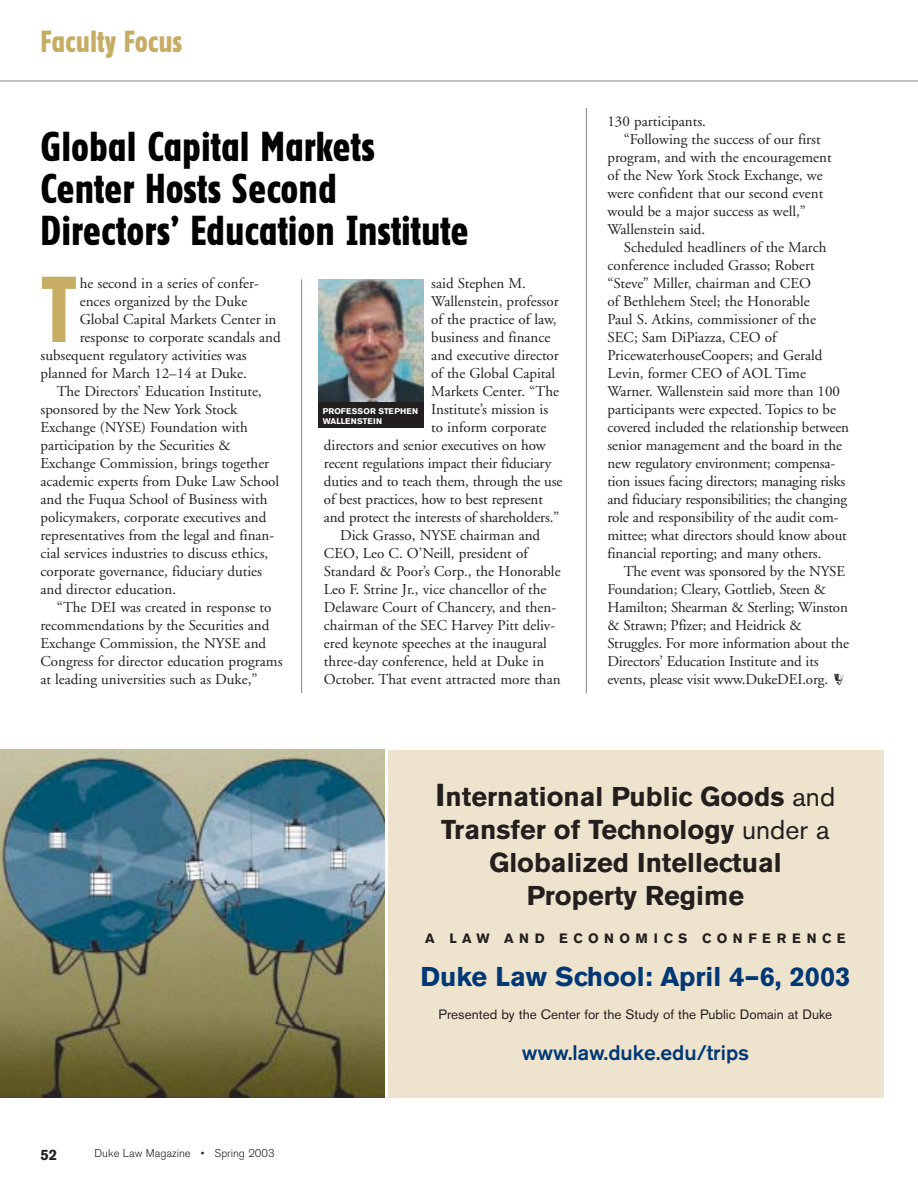
<style>
.page{position:relative;width:918px;height:1188px;background:#fff}
.page>*{position:absolute;margin:0;border:0;box-sizing:border-box;transform-origin:0 0}
.t1{font:87px "Govan One Alternate";color:#c7ac64}
.t2{font:39px/42px "Govan One Alternate";color:#000}
.t3{font:28.5px "Govan One Alternate";letter-spacing:-.005em;color:#c7ac64}
.t4{font:700 27px/33px "Akzidenz Grotesk BE";color:#231f1f;text-align:center}
.t5{font:700 27px "Akzidenz Grotesk BE";color:#003876}
.t6{font:500 21px "Akzidenz Grotesk BE";color:#003876}
.t7{font:15px "Adobe Garamond";color:#231f1f}
.t8{font:700 15px "Akzidenz Grotesk BE";color:#231f1f}
.t9{font:13.5px "Akzidenz Grotesk BE";color:#231f1f}
.t10{font:700 13.5px "Akzidenz Grotesk BE";letter-spacing:.395em;color:#231f1f}
.t11{font:300 11.25px "Akzidenz Grotesk BE";color:#231f1f}
.t12{font:700 8.25px/9.9px "Akzidenz Grotesk BE";color:#fff}
.s1{font-family:"DUK Evetica"}
.s2{font-size:31.5px}
.s3{font-weight:400}
</style>
<div class="page">
<hr style="left:301px;top:279px;width:1px;height:414px;background:#808284">
<img style="left:319px;top:279px;width:105px;height:124px">
<hr style="left:0;top:81px;width:918px;height:1px;background:#808284">
<div style="left:319px;top:403px;width:105px;height:25px;background:#231f1f"></div>
<hr style="left:586px;top:108px;width:1px;height:586px;background:#808284">
<img style="left:0;top:749px;width:385px;height:349px">
<div style="left:389px;top:750px;width:495px;height:348px;background:#eee4ce"></div>
<h3 class="t3" style="left:40px;top:32px;width:144px">Faculty Focus</h3>
<h2 class="t2" style="left:40px;top:131px;width:430px">Global Capital Markets<br>Center Hosts Second<br>Directors’ Education Institute</h2>
<h1 class="t1" style="left:41px;top:280px;width:37px">T</h1>
<p class="t7" style="left:80px;top:277px;width:181px">he second in a series of confer-</p>
<p class="t7" style="left:80px;top:295px;width:169px">ences organized by the Duke</p>
<p class="t7" style="left:80px;top:313px;width:198px">Global Capital Markets Center in</p>
<p class="t7" style="left:80px;top:331px;width:202px">response to corporate scandals and</p>
<p class="t7" style="left:40px;top:349px;width:208px">subsequent regulatory activities was</p>
<p class="t7" style="left:40px;top:367px;width:208px">planned for March 12–14 at Duke.</p>
<p class="t7" style="left:57px;top:385px;width:207px">The Directors’ Education Institute,</p>
<p class="t7" style="left:40px;top:403px;width:198px">sponsored by the New York Stock</p>
<p class="t7" style="left:40px;top:421px;width:209px">Exchange (NYSE) Foundation with</p>
<p class="t7" style="left:40px;top:439px;width:192px">participation by the Securities &amp;</p>
<p class="t7" style="left:40px;top:457px;width:230px">Exchange Commission, brings together</p>
<p class="t7" style="left:40px;top:475px;width:240px">academic experts from Duke Law School</p>
<p class="t7" style="left:40px;top:493px;width:229px">and the Fuqua School of Business with</p>
<p class="t7" style="left:40px;top:511px;width:227px">policymakers, corporate executives and</p>
<p class="t7" style="left:40px;top:529px;width:235px">representatives from the legal and finan-</p>
<p class="t7" style="left:40px;top:547px;width:229px">cial services industries to discuss ethics,</p>
<p class="t7" style="left:40px;top:565px;width:223px">corporate governance, fiduciary duties</p>
<p class="t7" style="left:40px;top:583px;width:137px">and director education.</p>
<p class="t7" style="left:57px;top:601px;width:216px">“The DEI was created in response to</p>
<p class="t7" style="left:40px;top:619px;width:230px">recommendations by the Securities and</p>
<p class="t7" style="left:40px;top:637px;width:227px">Exchange Commission, the NYSE and</p>
<p class="t7" style="left:40px;top:655px;width:244px">Congress for director education programs</p>
<p class="t7" style="left:40px;top:673px;width:218px">at leading universities such as Duke,”</p>
<p class="t7" style="left:431px;top:277px;width:96px">said Stephen M.</p>
<p class="t7" style="left:431px;top:295px;width:129px">Wallenstein, professor</p>
<p class="t7" style="left:431px;top:313px;width:127px">of the practice of law,</p>
<p class="t7" style="left:431px;top:331px;width:121px">business and finance</p>
<p class="t7" style="left:431px;top:349px;width:129px">and executive director</p>
<p class="t7" style="left:431px;top:367px;width:125px">of the Global Capital</p>
<p class="t7" style="left:431px;top:385px;width:129px">Markets Center. “The</p>
<p class="t7" style="left:431px;top:403px;width:118px">Institute’s mission is</p>
<p class="t7" style="left:431px;top:421px;width:117px">to inform corporate</p>
<p class="t7" style="left:324px;top:439px;width:223px">directors and senior executives on how</p>
<p class="t7" style="left:324px;top:457px;width:229px">recent regulations impact their fiduciary</p>
<p class="t7" style="left:324px;top:475px;width:240px">duties and to teach them, through the use</p>
<p class="t7" style="left:324px;top:493px;width:220px">of best practices, how to best represent</p>
<p class="t7" style="left:324px;top:511px;width:237px">and protect the interests of shareholders.”</p>
<p class="t7" style="left:340px;top:529px;width:202px">Dick Grasso, NYSE chairman and</p>
<p class="t7" style="left:324px;top:547px;width:205px">CEO, Leo C. O’Neill, president of</p>
<p class="t7" style="left:324px;top:565px;width:238px">Standard &amp; Poor’s Corp., the Honorable</p>
<p class="t7" style="left:324px;top:583px;width:224px">Leo F. Strine Jr., vice chancellor of the</p>
<p class="t7" style="left:324px;top:601px;width:234px">Delaware Court of Chancery, and then-</p>
<p class="t7" style="left:324px;top:619px;width:233px">chairman of the SEC Harvey Pitt deliv-</p>
<p class="t7" style="left:324px;top:637px;width:224px">ered keynote speeches at the inaugural</p>
<p class="t7" style="left:324px;top:655px;width:222px">three-day conference, held at Duke in</p>
<p class="t7" style="left:324px;top:673px;width:238px">October. That event attracted more than</p>
<p class="t12" style="left:323px;top:407px;width:97px">PROFESSOR STEPHEN<br>WALLENSTEIN</p>
<p class="t7" style="left:607px;top:115px;width:100px">130 participants.</p>
<p class="t7" style="left:624px;top:133px;width:198px">“Following the success of our first</p>
<p class="t7" style="left:607px;top:151px;width:226px">program, and with the encouragement</p>
<p class="t7" style="left:607px;top:169px;width:217px">of the New York Stock Exchange, we</p>
<p class="t7" style="left:607px;top:187px;width:217px">were confident that our second event</p>
<p class="t7" style="left:607px;top:205px;width:200px">would be a major success as well,”</p>
<p class="t7" style="left:607px;top:223px;width:99px">Wallenstein said.</p>
<p class="t7" style="left:624px;top:241px;width:204px">Scheduled headliners of the March</p>
<p class="t7" style="left:607px;top:259px;width:209px">conference included Grasso; Robert</p>
<p class="t7" style="left:607px;top:277px;width:205px">“Steve” Miller, chairman and CEO</p>
<p class="t7" style="left:607px;top:295px;width:204px">of Bethlehem Steel; the Honorable</p>
<p class="t7" style="left:607px;top:313px;width:210px">Paul S. Atkins, commissioner of the</p>
<p class="t7" style="left:607px;top:331px;width:171px">SEC; Sam DiPiazza, CEO of</p>
<p class="t7" style="left:607px;top:349px;width:217px">PricewaterhouseCoopers; and Gerald</p>
<p class="t7" style="left:607px;top:367px;width:200px">Levin, former CEO of AOL Time</p>
<p class="t7" style="left:607px;top:385px;width:234px">Warner. Wallenstein said more than 100</p>
<p class="t7" style="left:607px;top:403px;width:230px">participants were expected. Topics to be</p>
<p class="t7" style="left:607px;top:421px;width:243px">covered included the relationship between</p>
<p class="t7" style="left:607px;top:439px;width:236px">senior management and the board in the</p>
<p class="t7" style="left:607px;top:457px;width:229px">new regulatory environment; compensa-</p>
<p class="t7" style="left:607px;top:475px;width:239px">tion issues facing directors; managing risks</p>
<p class="t7" style="left:607px;top:493px;width:241px">and fiduciary responsibilities; the changing</p>
<p class="t7" style="left:607px;top:511px;width:233px">role and responsibility of the audit com-</p>
<p class="t7" style="left:607px;top:529px;width:241px">mittee; what directors should know about</p>
<p class="t7" style="left:607px;top:547px;width:215px">financial reporting; and many others.</p>
<p class="t7" style="left:624px;top:565px;width:223px">The event was sponsored by the NYSE</p>
<p class="t7" style="left:607px;top:583px;width:220px">Foundation; Cleary, Gottlieb, Steen &amp;</p>
<p class="t7" style="left:607px;top:601px;width:242px">Hamilton; Shearman &amp; Sterling; Winston</p>
<p class="t7" style="left:607px;top:619px;width:196px">&amp; Strawn; Pfizer; and Heidrick &amp;</p>
<p class="t7" style="left:607px;top:637px;width:243px">Struggles. For more information about the</p>
<p class="t7" style="left:607px;top:655px;width:213px">Directors’ Education Institute and its</p>
<p class="t7" style="left:607px;top:673px;width:239px">events, please visit www.DukeDEI.org. <span class="s1">d</span></p>
<p class="t8" style="left:40px;top:1149px;width:18px">52</p>
<p class="t11" style="left:94px;top:1149px;width:182px">Duke Law Magazine • Spring 2003</p>
<h3 class="t4" style="left:436px;top:783px;width:401px"><span class="s2">I</span>nternational Public Goods <span class="s3">and<br></span>Transfer of Technology <span class="s3">under a<br></span>Globalized Intellectual<br>Property Regime</h3>
<p class="t10" style="left:425px;top:933px;width:422px">A LAW AND ECONOMICS CONFERENCE</p>
<h3 class="t5" style="left:420px;top:967px;width:432px">Duke Law School: April 4–6, 2003</h3>
<p class="t9" style="left:439px;top:1010px;width:395px">Presented by the Center for the Study of the Public Domain at Duke</p>
<h3 class="t6" style="left:522px;top:1045px;width:229px">www.law.duke.edu/trips</h3>
</div>
